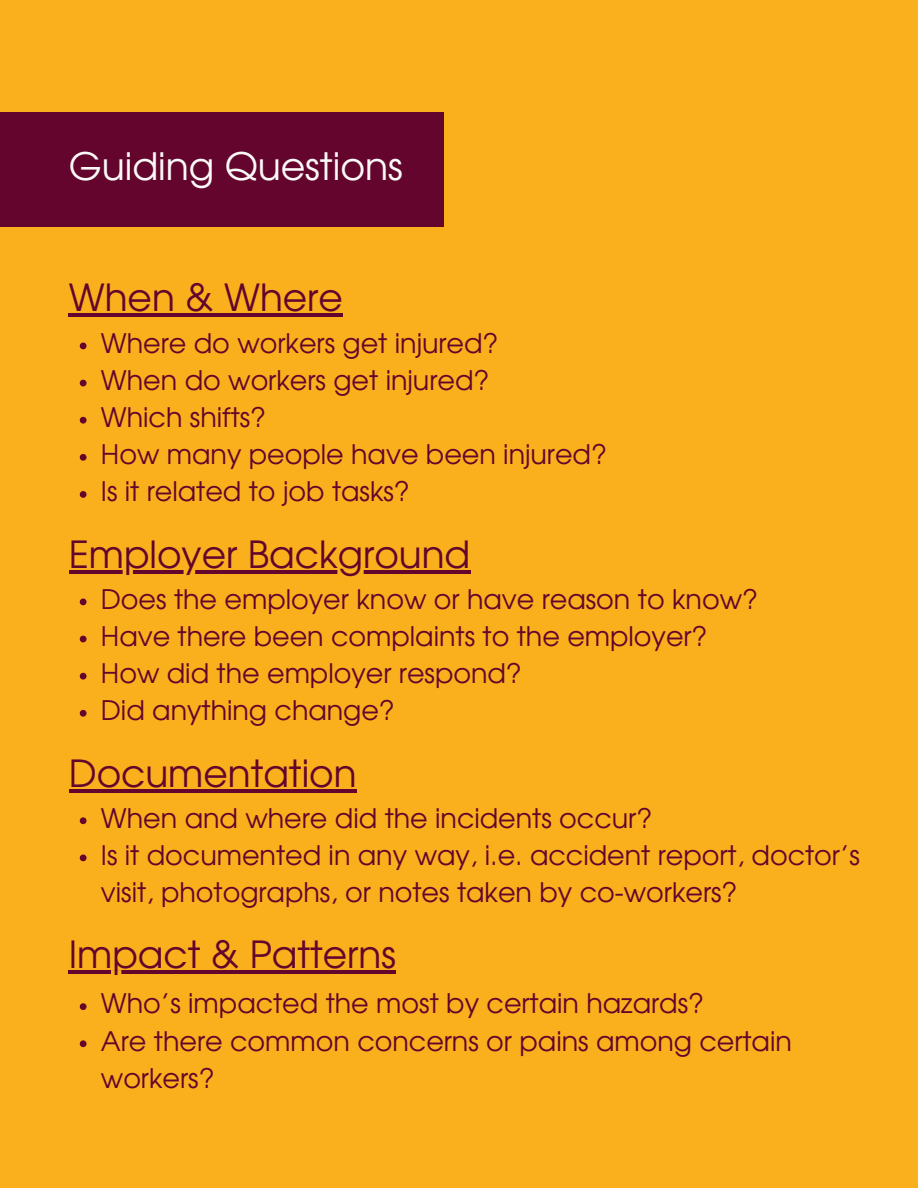
<style>
.page{position:relative;width:918px;height:1188px;background:#faaf1d}
.page>*{position:absolute;margin:0;border:0;box-sizing:border-box;transform-origin:0 0}
.t1{font:37.8px "Evolventa";color:#faf9f8}
.t2{font:37.5px "Evolventa";color:#63052c}
.t3{font:27px/37.2px "Evolventa";color:#63052c}
</style>
<div class="page">
<div style="left:0;top:112px;width:444px;height:115px;background:#63052c"></div>
<hr style="left:69px;top:314px;width:274px;height:3px;background:#63052c">
<svg style="left:80px;top:343px;width:7px;height:6px"></svg>
<svg style="left:80px;top:380px;width:7px;height:6px"></svg>
<svg style="left:80px;top:417px;width:7px;height:7px"></svg>
<svg style="left:80px;top:454px;width:7px;height:7px"></svg>
<svg style="left:80px;top:491px;width:7px;height:7px"></svg>
<hr style="left:69px;top:570px;width:401px;height:3px;background:#63052c">
<svg style="left:80px;top:599px;width:7px;height:6px"></svg>
<svg style="left:80px;top:636px;width:7px;height:6px"></svg>
<svg style="left:80px;top:673px;width:7px;height:7px"></svg>
<svg style="left:80px;top:710px;width:7px;height:7px"></svg>
<hr style="left:69px;top:789px;width:288px;height:3px;background:#63052c">
<svg style="left:80px;top:817px;width:7px;height:7px"></svg>
<svg style="left:80px;top:855px;width:7px;height:6px"></svg>
<hr style="left:69px;top:971px;width:327px;height:3px;background:#63052c">
<svg style="left:80px;top:1003px;width:7px;height:7px"></svg>
<svg style="left:80px;top:1040px;width:7px;height:7px"></svg>
<h1 class="t1" style="left:69px;top:150px;width:336px">Guiding Questions</h1>
<h2 class="t2" style="left:69px;top:281px;width:276px">When &amp; Where</h2>
<p class="t3" style="left:101px;top:326px;width:508px">Where do workers get injured?<br>When do workers get injured?<br>Which shifts?<br>How many people have been injured?<br>Is it related to job tasks?</p>
<h2 class="t2" style="left:69px;top:538px;width:403px">Employer Background</h2>
<p class="t3" style="left:101px;top:582px;width:659px">Does the employer know or have reason to know?<br>Have there been complaints to the employer?<br>How did the employer respond?<br>Did anything change?</p>
<h2 class="t2" style="left:69px;top:757px;width:289px">Documentation</h2>
<p class="t3" style="left:101px;top:801px;width:760px">When and where did the incidents occur?<br>Is it documented in any way, i.e. accident report, doctor’s visit, photographs, or notes taken by co-workers?</p>
<h2 class="t2" style="left:69px;top:938px;width:329px">Impact &amp; Patterns</h2>
<p class="t3" style="left:101px;top:987px;width:692px">Who’s impacted the most by certain hazards?<br>Are there common concerns or pains among certain workers?</p>
</div>
